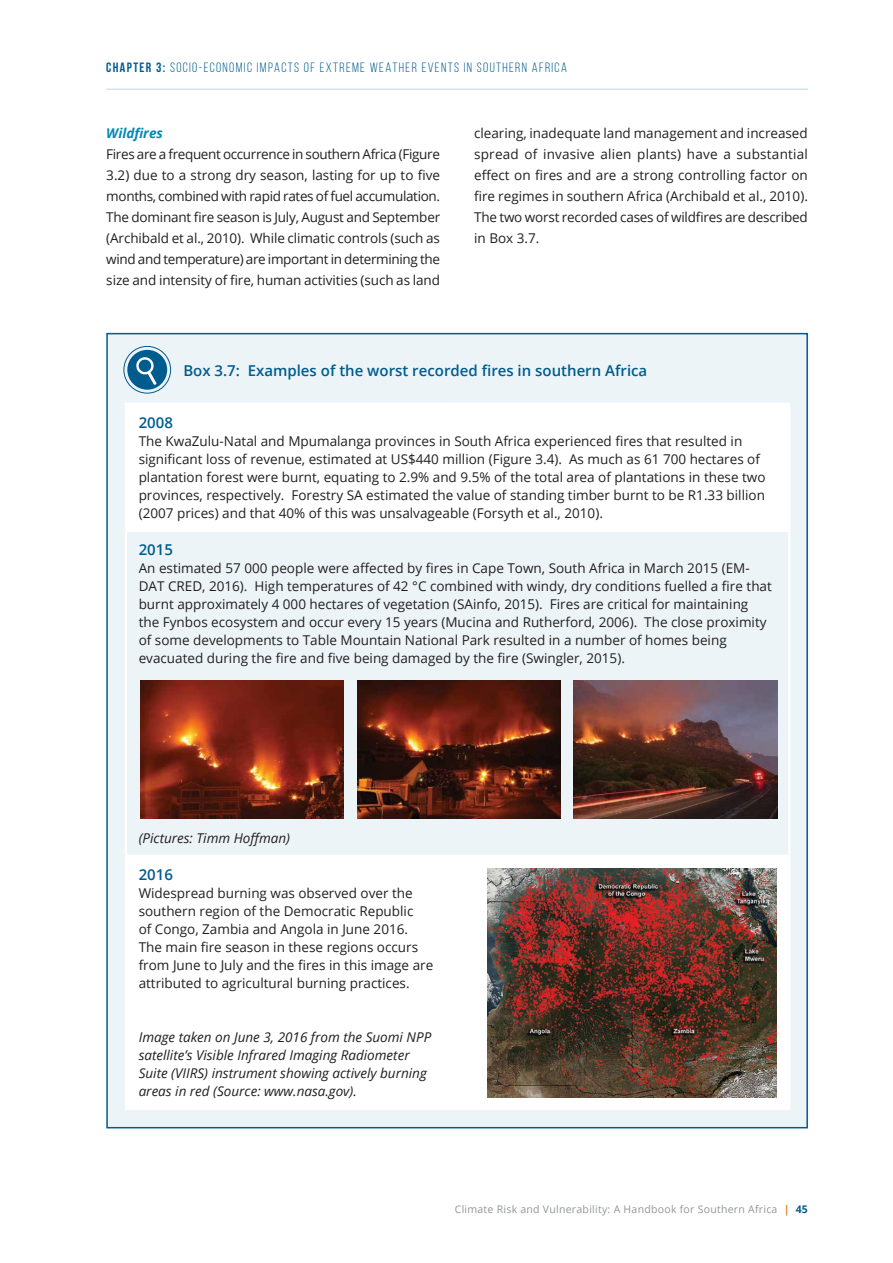
<style>
.page{position:relative;width:893px;height:1263px;background:#fff}
.page>*{position:absolute;margin:0;border:0;box-sizing:border-box;transform-origin:0 0}
.t1{font:600 15px "Open Sans";color:#005c8e}
.t2{font:13.5px/18px "Open Sans";color:#231f20}
.t3{font:italic 13.5px/18px "Open Sans";color:#231f20}
.t4{font:13.5px "Bebas Neue";letter-spacing:.1em;color:#005c8e}
.t5{font:10.5px "Open Sans";letter-spacing:.025em;color:#939598}
.s1{font-weight:700}
.s2{font-weight:700;font-style:italic;color:#008ab1}
.s3{font-weight:700;color:#df7e1c}
.s4{font-weight:700;color:#005c8e}
</style>
<div class="page">
<hr style="left:106px;top:89px;width:702px;height:1px;background:#d1e3ec">
<div style="left:107px;top:334px;width:700px;height:794px;background:#ecf4f7"></div>
<svg style="left:127px;top:405px;width:661px;height:703px;fill:#fff"></svg>
<hr style="left:125px;top:403px;width:322px;height:2px;background:#fff">
<hr style="left:125px;top:405px;width:2px;height:125px;background:#fff">
<hr style="left:447px;top:403px;width:343px;height:2px;background:#fff">
<hr style="left:788px;top:405px;width:2px;height:125px;background:#fff">
<hr style="left:125px;top:530px;width:322px;height:2px;background:#fff">
<hr style="left:125px;top:532px;width:2px;height:323px;background:#fff">
<hr style="left:447px;top:530px;width:343px;height:2px;background:#fff">
<hr style="left:788px;top:532px;width:2px;height:323px;background:#fff">
<hr style="left:125px;top:855px;width:322px;height:2px;background:#fff">
<hr style="left:125px;top:857px;width:2px;height:251px;background:#fff">
<hr style="left:447px;top:855px;width:343px;height:2px;background:#fff">
<hr style="left:446px;top:857px;width:2px;height:251px;background:#fff">
<hr style="left:788px;top:857px;width:2px;height:251px;background:#fff">
<hr style="left:125px;top:1108px;width:322px;height:2px;background:#fff">
<hr style="left:447px;top:1108px;width:343px;height:2px;background:#fff">
<div style="left:127px;top:350px;width:40px;height:40px;background:#005c8e;border-radius:50%"></div>
<div style="left:123px;top:346px;width:48px;height:48px;border:1px solid #005c8e;border-radius:50%"></div>
<svg style="left:136px;top:357px;width:21px;height:28px"></svg>
<img style="left:488px;top:868px;width:288px;height:229px">
<img style="left:140px;top:680px;width:204px;height:138px">
<img style="left:357px;top:680px;width:203px;height:138px">
<img style="left:574px;top:680px;width:203px;height:138px">
<p class="t4" style="left:106px;top:60px;width:462px"><span class="s1">CHAPTER 3:</span> SOCIO-ECONOMIC IMPACTS OF EXTREME WEATHER EVENTS IN SOUTHERN AFRICA</p>
<p class="t2" style="left:106px;top:122px;width:335px;line-height:21px"><span class="s2">Wildfires<br></span>Fires are a frequent occurrence in southern Africa (Figure 3.2) due to a strong dry season, lasting for up to five months, combined with rapid rates of fuel accumulation.<br>The dominant fire season is July, August and September (Archibald et al., 2010). While climatic controls (such as wind and temperature) are important in determining the size and intensity of fire, human activities (such as land</p>
<p class="t2" style="left:474px;top:122px;width:335px;line-height:21px;text-align:justify">clearing, inadequate land management and increased spread of invasive alien plants) have a substantial effect on fires and are a strong controlling factor on fire regimes in southern Africa (Archibald et al., 2010).<br>The two worst recorded cases of wildfires are described in Box 3.7.</p>
<p class="t1" style="left:183px;top:360px;width:465px">Box 3.7: Examples of the worst recorded fires in southern Africa</p>
<p class="t1" style="left:139px;top:412px;width:36px">2008</p>
<p class="t2" style="left:139px;top:432px;width:628px">The KwaZulu-Natal and Mpumalanga provinces in South Africa experienced fires that resulted in significant loss of revenue, estimated at US$440 million (Figure 3.4). As much as 61 700 hectares of plantation forest were burnt, equating to 2.9% and 9.5% of the total area of plantations in these two provinces, respectively. Forestry SA estimated the value of standing timber burnt to be R1.33 billion (2007 prices) and that 40% of this was unsalvageable (Forsyth et al., 2010).</p>
<p class="t1" style="left:139px;top:539px;width:36px">2015</p>
<p class="t2" style="left:139px;top:559px;width:635px">An estimated 57 000 people were affected by fires in Cape Town, South Africa in March 2015 (EM-DAT CRED, 2016). High temperatures of 42 °C combined with windy, dry conditions fuelled a fire that burnt approximately 4 000 hectares of vegetation (SAinfo, 2015). Fires are critical for maintaining the Fynbos ecosystem and occur every 15 years (Mucina and Rutherford, 2006). The close proximity of some developments to Table Mountain National Park resulted in a number of homes being evacuated during the fire and five being damaged by the fire (Swingler, 2015).</p>
<p class="t3" style="left:139px;top:829px;width:153px">(Pictures: Timm Hoffman)</p>
<p class="t1" style="left:139px;top:864px;width:36px">2016</p>
<p class="t2" style="left:139px;top:884px;width:296px">Widespread burning was observed over the southern region of the Democratic Republic<br>of Congo, Zambia and Angola in June 2016.<br>The main fire season in these regions occurs from June to July and the fires in this image are attributed to agricultural burning practices.</p>
<p class="t3" style="left:139px;top:1028px;width:294px">Image taken on June 3, 2016 from the Suomi NPP satellite’s Visible Infrared Imaging Radiometer Suite (VIIRS) instrument showing actively burning areas in red (Source: www.nasa.gov).</p>
<p class="t5" style="left:455px;top:1202px;width:355px">Climate Risk and Vulnerability: A Handbook for Southern Africa <span class="s3">|</span> <span class="s4">45</span></p>
</div>
